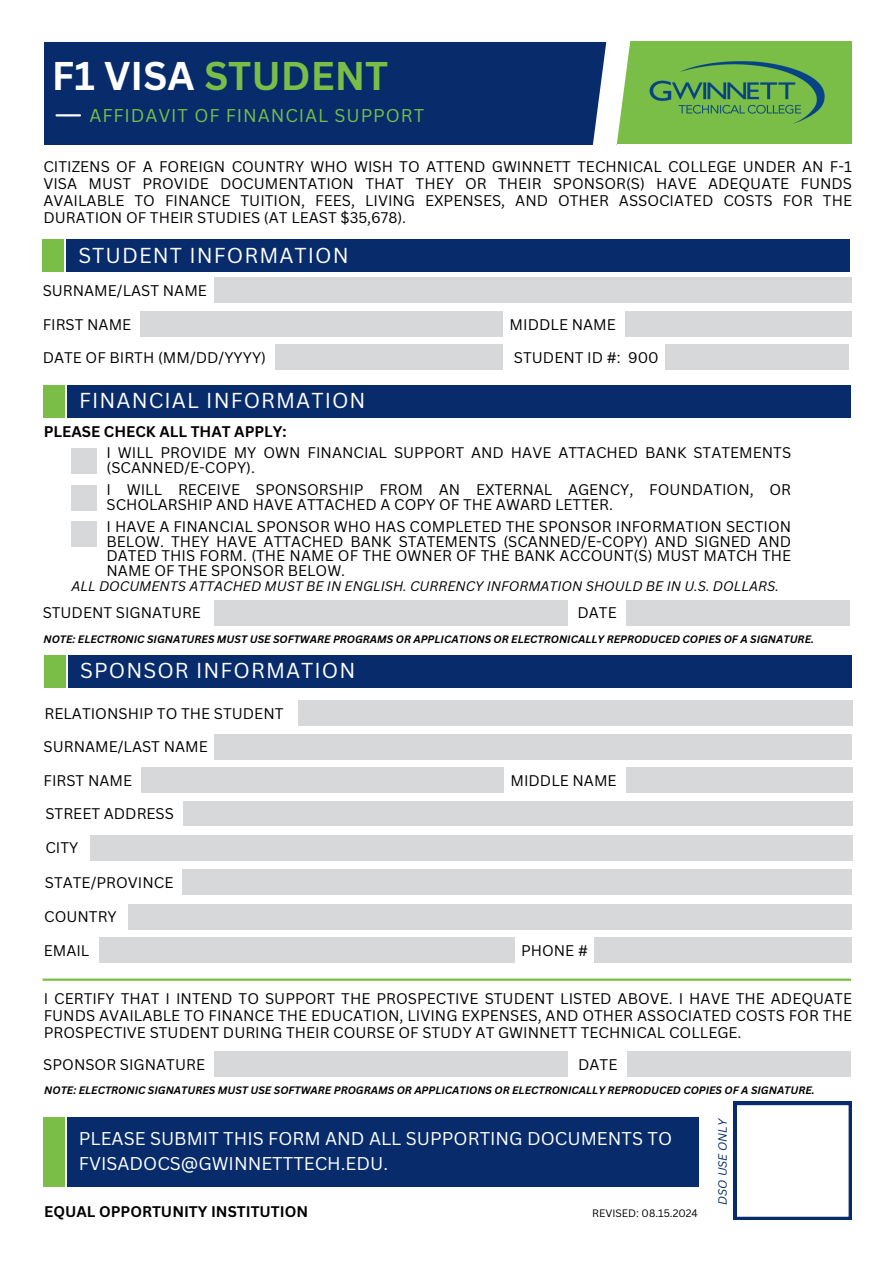
<style>
.page{position:relative;width:894px;height:1264px;background:#fff}
.page>*{position:absolute;margin:0;border:0;box-sizing:border-box;transform-origin:0 0}
.t1{font:700 39px "Canva Sans";color:#7abe47}
.t2{font:21px "Canva Sans";letter-spacing:.05em;color:#fff}
.t3{font:18px/24.8px "Canva Sans";color:#fff}
.t4{font:18px "Canva Sans";letter-spacing:.05em;color:#7abe47}
.t5{font:15px/16.8px "Canva Sans";color:#000;text-align:justify}
.t6{font:700 15px "Canva Sans";color:#000}
.t7{font:italic 13.5px "Canva Sans";color:#000}
.t8{font:italic 11.7px "Canva Sans";color:#082c6b}
.t9{font:italic 700 10.5px "Canva Sans";color:#000}
.t10{font:10.5px "Canva Sans";color:#000}
.s1{color:#fff}
</style>
<div class="page">
<div style="left:182px;top:869px;width:669px;height:25px;background:#d7d8d9"></div>
<div style="left:90px;top:834px;width:762px;height:26px;background:#d7d8d9"></div>
<div style="left:128px;top:903px;width:724px;height:26px;background:#d7d8d9"></div>
<div style="left:183px;top:801px;width:669px;height:24px;background:#d7d8d9"></div>
<div style="left:66px;top:239px;width:783px;height:33px;background:#082c6b"></div>
<div style="left:43px;top:239px;width:21px;height:33px;background:#7abe47"></div>
<hr style="left:43px;top:978px;width:807px;height:2px;background:#7abe47">
<div style="left:214px;top:277px;width:637px;height:26px;background:#d7d8d9"></div>
<div style="left:625px;top:311px;width:226px;height:26px;background:#d7d8d9"></div>
<div style="left:141px;top:311px;width:362px;height:26px;background:#d7d8d9"></div>
<div style="left:275px;top:344px;width:227px;height:26px;background:#d7d8d9"></div>
<div style="left:665px;top:344px;width:183px;height:26px;background:#d7d8d9"></div>
<div style="left:67px;top:1117px;width:631px;height:69px;background:#082c6b"></div>
<div style="left:44px;top:43px;width:572px;height:102px;background:#082c6b"></div>
<div style="left:616px;top:42px;width:235px;height:102px;background:#7abe47"></div>
<svg style="left:577px;top:41px;width:69px;height:104px"></svg>
<hr style="left:57px;top:114px;width:23px;height:2px;background:#fff">
<img style="left:639px;top:54px;width:186px;height:77px">
<svg style="left:733px;top:1101px;width:118px;height:118px"></svg>
<div style="left:43px;top:1117px;width:21px;height:69px;background:#7abe47"></div>
<div style="left:67px;top:385px;width:783px;height:32px;background:#082c6b"></div>
<div style="left:43px;top:385px;width:22px;height:32px;background:#7abe47"></div>
<div style="left:71px;top:448px;width:26px;height:25px;background:#d7d8d9"></div>
<div style="left:71px;top:521px;width:26px;height:26px;background:#d7d8d9"></div>
<div style="left:71px;top:484px;width:26px;height:26px;background:#d7d8d9"></div>
<div style="left:214px;top:600px;width:353px;height:25px;background:#d7d8d9"></div>
<div style="left:626px;top:600px;width:224px;height:25px;background:#d7d8d9"></div>
<div style="left:68px;top:654px;width:783px;height:33px;background:#082c6b"></div>
<div style="left:44px;top:654px;width:22px;height:33px;background:#7abe47"></div>
<div style="left:215px;top:734px;width:636px;height:25px;background:#d7d8d9"></div>
<div style="left:625px;top:767px;width:226px;height:26px;background:#d7d8d9"></div>
<div style="left:141px;top:767px;width:362px;height:26px;background:#d7d8d9"></div>
<div style="left:298px;top:700px;width:554px;height:26px;background:#d7d8d9"></div>
<div style="left:99px;top:937px;width:415px;height:25px;background:#d7d8d9"></div>
<div style="left:594px;top:937px;width:257px;height:25px;background:#d7d8d9"></div>
<div style="left:215px;top:1051px;width:353px;height:25px;background:#d7d8d9"></div>
<div style="left:627px;top:1051px;width:223px;height:25px;background:#d7d8d9"></div>
<p class="t1" style="left:52px;top:53px;width:338px"><span class="s1">F1 VISA</span> STUDENT</p>
<h2 class="t4" style="left:89px;top:105px;width:336px">AFFIDAVIT OF FINANCIAL SUPPORT</h2>
<p class="t5" style="left:43px;top:158px;width:809px">CITIZENS OF A FOREIGN COUNTRY WHO WISH TO ATTEND GWINNETT TECHNICAL COLLEGE UNDER AN F-1<br>VISA MUST PROVIDE DOCUMENTATION THAT THEY OR THEIR SPONSOR(S) HAVE ADEQUATE FUNDS AVAILABLE TO FINANCE TUITION, FEES, LIVING EXPENSES, AND OTHER ASSOCIATED COSTS FOR THE DURATION OF THEIR STUDIES (AT LEAST $35,678).</p>
<h2 class="t2" style="left:78px;top:242px;width:272px">STUDENT INFORMATION</h2>
<p class="t5" style="left:43px;top:282px;width:166px">SURNAME/LAST NAME</p>
<p class="t5" style="left:43px;top:316px;width:90px">FIRST NAME</p>
<p class="t5" style="left:509px;top:316px;width:108px">MIDDLE NAME</p>
<p class="t5" style="left:43px;top:349px;width:225px">DATE OF BIRTH (MM/DD/YYYY)</p>
<p class="t5" style="left:514px;top:349px;width:146px">STUDENT ID #: 900</p>
<h2 class="t2" style="left:79px;top:388px;width:288px">FINANCIAL INFORMATION</h2>
<h3 class="t6" style="left:44px;top:422px;width:244px">PLEASE CHECK ALL THAT APPLY:</h3>
<p class="t5" style="left:106px;top:446px;width:686px;line-height:14.5px">I WILL PROVIDE MY OWN FINANCIAL SUPPORT AND HAVE ATTACHED BANK STATEMENTS (SCANNED/E-COPY).</p>
<p class="t5" style="left:106px;top:482px;width:686px;line-height:14.5px">I WILL RECEIVE SPONSORSHIP FROM AN EXTERNAL AGENCY, FOUNDATION, OR<br>SCHOLARSHIP AND HAVE ATTACHED A COPY OF THE AWARD LETTER.</p>
<p class="t5" style="left:106px;top:519px;width:686px;line-height:14.5px">I HAVE A FINANCIAL SPONSOR WHO HAS COMPLETED THE SPONSOR INFORMATION SECTION BELOW. THEY HAVE ATTACHED BANK STATEMENTS (SCANNED/E-COPY) AND SIGNED AND DATED THIS FORM. (THE NAME OF THE OWNER OF THE BANK ACCOUNT(S) MUST MATCH THE NAME OF THE SPONSOR BELOW.</p>
<p class="t7" style="left:71px;top:578px;width:708px">ALL DOCUMENTS ATTACHED MUST BE IN ENGLISH. CURRENCY INFORMATION SHOULD BE IN U.S. DOLLARS.</p>
<h4 class="t5" style="left:43px;top:604px;width:160px">STUDENT SIGNATURE</h4>
<p class="t5" style="left:577px;top:604px;width:41px">DATE</p>
<p class="t9" style="left:43px;top:633px;width:771px">NOTE: ELECTRONIC SIGNATURES MUST USE SOFTWARE PROGRAMS OR APPLICATIONS OR ELECTRONICALLY REPRODUCED COPIES OF A SIGNATURE.</p>
<h2 class="t2" style="left:80px;top:657px;width:277px">SPONSOR INFORMATION</h2>
<h3 class="t5" style="left:44px;top:705px;width:240px">RELATIONSHIP TO THE STUDENT</h3>
<h3 class="t5" style="left:43px;top:738px;width:166px">SURNAME/LAST NAME</h3>
<p class="t5" style="left:43px;top:772px;width:90px">FIRST NAME</p>
<p class="t5" style="left:510px;top:772px;width:108px">MIDDLE NAME</p>
<p class="t5" style="left:45px;top:805px;width:130px">STREET ADDRESS</p>
<h3 class="t5" style="left:45px;top:839px;width:34px">CITY</h3>
<p class="t5" style="left:45px;top:874px;width:130px">STATE/PROVINCE</p>
<h3 class="t5" style="left:44px;top:908px;width:74px">COUNTRY</h3>
<p class="t5" style="left:44px;top:941px;width:47px">EMAIL</p>
<p class="t5" style="left:521px;top:941px;width:68px">PHONE #</p>
<p class="t5" style="left:44px;top:990px;width:809px">I CERTIFY THAT I INTEND TO SUPPORT THE PROSPECTIVE STUDENT LISTED ABOVE. I HAVE THE ADEQUATE FUNDS AVAILABLE TO FINANCE THE EDUCATION, LIVING EXPENSES, AND OTHER ASSOCIATED COSTS FOR THE PROSPECTIVE STUDENT DURING THEIR COURSE OF STUDY AT GWINNETT TECHNICAL COLLEGE.</p>
<p class="t5" style="left:43px;top:1055px;width:163px">SPONSOR SIGNATURE</p>
<h3 class="t5" style="left:578px;top:1055px;width:41px">DATE</h3>
<p class="t9" style="left:44px;top:1084px;width:771px">NOTE: ELECTRONIC SIGNATURES MUST USE SOFTWARE PROGRAMS OR APPLICATIONS OR ELECTRONICALLY REPRODUCED COPIES OF A SIGNATURE.</p>
<p class="t3" style="left:79px;top:1126px;width:594px">PLEASE SUBMIT THIS FORM AND ALL SUPPORTING DOCUMENTS TO<br>FVISADOCS@GWINNETTTECH.EDU.</p>
<h3 class="t6" style="left:44px;top:1202px;width:265px">EQUAL OPPORTUNITY INSTITUTION</h3>
<p class="t10" style="left:592px;top:1207px;width:107px">REVISED: 08.15.2024</p>
<p class="t8" style="left:715px;top:1204px;width:88px;rotate:-90deg">DSO USE ONLY</p>
</div>
